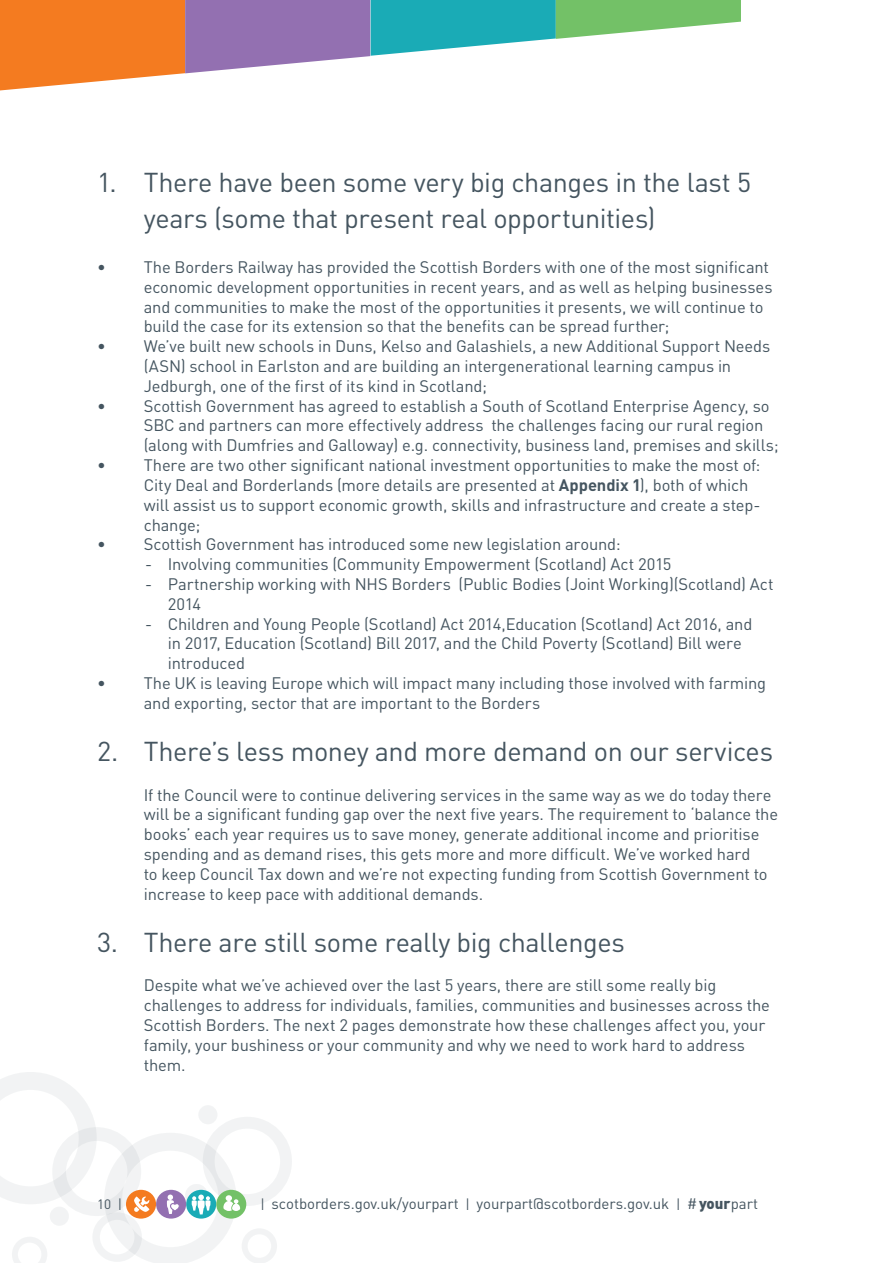
<style>
.page{position:relative;width:893px;height:1263px;background:#fff}
.page>*{position:absolute;margin:0;border:0;box-sizing:border-box;transform-origin:0 0}
.t1{font:27px/36px "DIN";letter-spacing:-.015em;color:#455560}
.t2{font:16.5px/19.8px "DIN";letter-spacing:-.01em;color:#455560}
.t3{font:15px "DIN";color:#455560}
.t4{font:13.5px "DIN";color:#455560}
.s1{font-weight:700}
.s2{font-size:13.5px}
.s3{font-weight:900}
</style>
<div class="page">
<div style="left:52px;top:1127px;width:89px;height:89px;border:14px solid #455560;border-radius:50%"></div>
<div style="left:203px;top:1117px;width:89px;height:89px;border:12px solid #455560;border-radius:50%"></div>
<svg style="left:0;top:1072px;width:97px;height:132px"></svg>
<div style="left:92px;top:1212px;width:50px;height:50px;border:8px solid #455560;border-radius:50%"></div>
<div style="left:242px;top:1228px;width:35px;height:35px;border:6px solid #455560;border-radius:50%"></div>
<svg style="left:12px;top:1237px;width:35px;height:26px"></svg>
<div style="left:50px;top:1206px;width:19px;height:20px;background:#f2f3f4;border-radius:50%"></div>
<div style="left:216px;top:1190px;width:30px;height:28px;background:#73c167;border-radius:50%"></div>
<svg style="left:104px;top:1133px;width:136px;height:130px"></svg>
<svg style="left:0;top:0;width:741px;height:90px"></svg>
<div style="left:198px;top:1105px;width:19px;height:19px;background:#f2f3f4;border-radius:50%"></div>
<h1 class="t1" style="left:144px;top:164px;width:609px;text-indent:-46px">1. There have been some very big changes in the last 5 years (some that present real opportunities)</h1>
<p class="t2" style="left:144px;top:257px;width:630px;text-indent:-46px">• The Borders Railway has provided the Scottish Borders with one of the most significant economic development opportunities in recent years, and as well as helping businesses and communities to make the most of the opportunities it presents, we will continue to build the case for its extension so that the benefits can be spread further;</p>
<p class="t2" style="left:144px;top:336px;width:628px;text-indent:-46px">• We’ve built new schools in Duns, Kelso and Galashiels, a new Additional Support Needs (ASN) school in Earlston and are building an intergenerational learning campus in<br>Jedburgh, one of the first of its kind in Scotland;</p>
<p class="t2" style="left:144px;top:395px;width:636px;text-indent:-46px">• Scottish Government has agreed to establish a South of Scotland Enterprise Agency, so<br>SBC and partners can more effectively address the challenges facing our rural region (along with Dumfries and Galloway) e.g. connectivity, business land, premises and skills;</p>
<p class="t2" style="left:144px;top:455px;width:618px;text-indent:-46px">• There are two other significant national investment opportunities to make the most of:<br>City Deal and Borderlands (more details are presented at <span class="s1">Appendix 1</span>), both of which will assist us to support economic growth, skills and infrastructure and create a step&shy;change;</p>
<p class="t2" style="left:97px;top:534px;width:525px">• Scottish Government has introduced some new legislation around:</p>
<p class="t2" style="left:145px;top:554px;width:528px">- Involving communities (Community Empowerment (Scotland) Act 2015</p>
<p class="t2" style="left:168px;top:574px;width:607px;text-indent:-23px">- Partnership working with NHS Borders (Public Bodies (Joint Working)(Scotland) Act<br>2014</p>
<p class="t2" style="left:168px;top:613px;width:586px;text-indent:-23px">- Children and Young People (Scotland) Act 2014,Education (Scotland) Act 2016, and in 2017, Education (Scotland) Bill 2017, and the Child Poverty (Scotland) Bill were introduced</p>
<p class="t2" style="left:144px;top:673px;width:624px;text-indent:-46px">• The UK is leaving Europe which will impact many including those involved with farming and exporting, sector that are important to the Borders</p>
<h1 class="t1" style="left:97px;top:733px;width:677px">2. There’s less money and more demand on our services</h1>
<p class="t2" style="left:144px;top:784px;width:636px">If the Council were to continue delivering services in the same way as we do today there will be a significant funding gap over the next five years. The requirement to ‘balance the books’ each year requires us to save money, generate additional income and prioritise spending and as demand rises, this gets more and more difficult. We’ve worked hard<br>to keep Council Tax down and we’re not expecting funding from Scottish Government to increase to keep pace with additional demands.</p>
<h1 class="t1" style="left:97px;top:923px;width:529px">3. There are still some really big challenges</h1>
<p class="t2" style="left:144px;top:975px;width:628px">Despite what we’ve achieved over the last 5 years, there are still some really big challenges to address for individuals, families, communities and businesses across the Scottish Borders. The next 2 pages demonstrate how these challenges affect you, your family, your bushiness or your community and why we need to work hard to address them.</p>
<p class="t4" style="left:97px;top:1196px;width:26px">10 |</p>
<p class="t3" style="left:260px;top:1194px;width:499px"><span class="s2">|</span> scotborders.gov.uk/yourpart <span class="s2">|</span> yourpart@scotborders.gov.uk <span class="s2">|</span> #<span class="s3">your</span>part</p>
</div>
